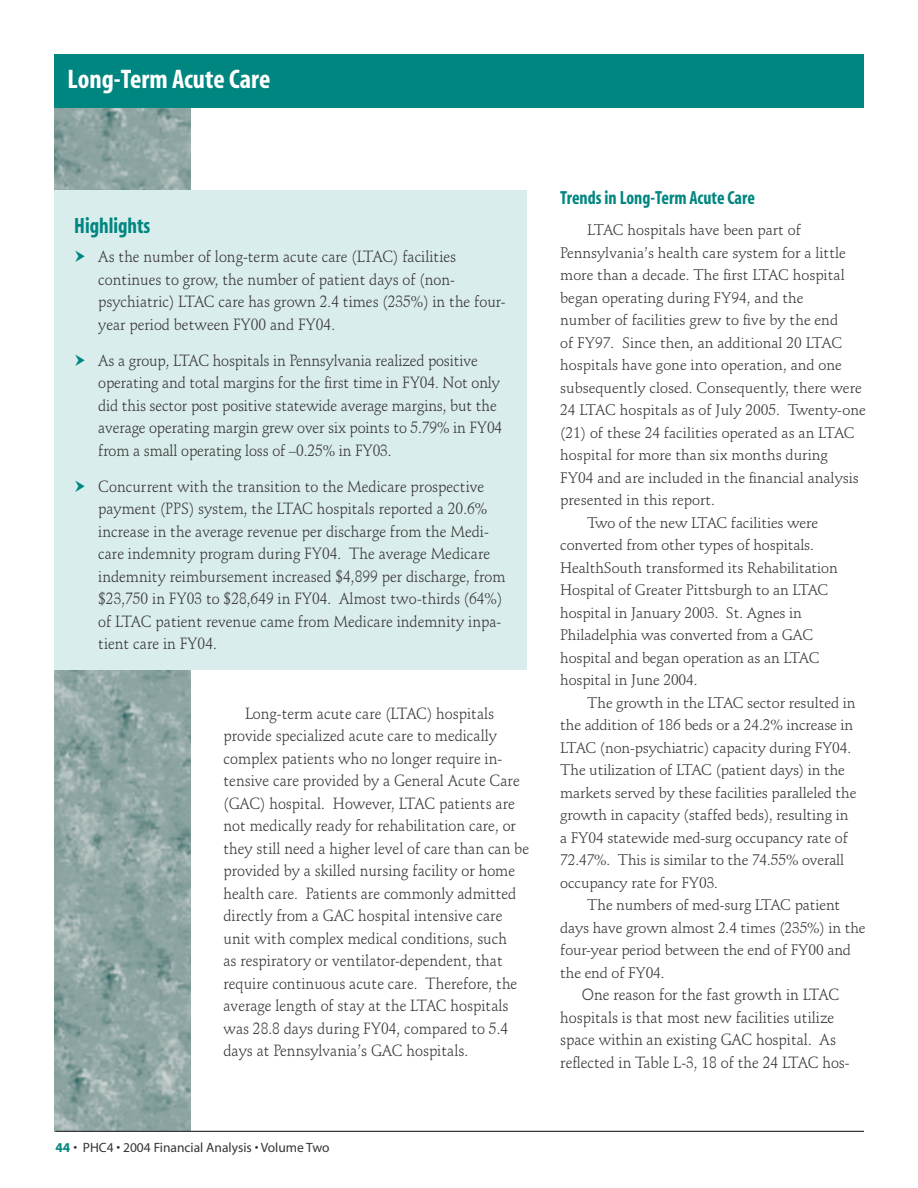
<style>
.page{position:relative;width:918px;height:1188px;background:#fff}
.page>*{position:absolute;margin:0;border:0;box-sizing:border-box;transform-origin:0 0}
.t1{font:700 condensed 27px "Myriad";color:#fff}
.t2{font:700 condensed 22.2px "Myriad";color:#008680;scale:.94 1}
.t3{font:700 condensed 19.05px "Myriad";color:#008680;scale:.94 1}
.t4{font:15.9px/22.5px "Schneidler BT";color:#373535;scale:.94 1}
.t5{font:15px "Schneidler BT";letter-spacing:-.01em;color:#373535}
.t6{font:13.5px "Myriad";color:#373535}
.s1{font-weight:700;color:#008680}
</style>
<div class="page">
<img style="left:55px;top:108px;width:136px;height:1024px">
<hr style="left:56px;top:1131px;width:808px;height:1px;background:#373535">
<div style="left:54px;top:54px;width:810px;height:54px;background:#008680"></div>
<div style="left:54px;top:190px;width:472px;height:480px;background:#d9edec"></div>
<h1 class="t1" style="left:68px;top:65px;width:204px">Long-Term Acute Care</h1>
<h2 class="t2" style="left:74px;top:214px;width:83px">Highlights</h2>
<p class="t4" style="left:98px;top:245px;width:435px">As the number of long-term acute care (LTAC) facilities continues to grow, the number of patient days of (non&shy;psychiatric) LTAC care has grown 2.4 times (235%) in the four&shy;year period between FY00 and FY04.</p>
<p class="t4" style="left:98px;top:349px;width:431px">As a group, LTAC hospitals in Pennsylvania realized positive operating and total margins for the first time in FY04. Not only did this sector post positive statewide average margins, but the average operating margin grew over six points to 5.79% in FY04 from a small operating loss of –0.25% in FY03.</p>
<p class="t4" style="left:98px;top:475px;width:435px">Concurrent with the transition to the Medicare prospective payment (PPS) system, the LTAC hospitals reported a 20.6% increase in the average revenue per discharge from the Medi&shy;care indemnity program during FY04. The average Medicare indemnity reimbursement increased $4,899 per discharge, from $23,750 in FY03 to $28,649 in FY04. Almost two-thirds (64%) of LTAC patient revenue came from Medicare indemnity inpa&shy;tient care in FY04.</p>
<p class="t4" style="left:224px;top:702px;width:327px;text-indent:22px">Long-term acute care (LTAC) hospitals provide specialized acute care to medically complex patients who no longer require in&shy;tensive care provided by a General Acute Care (GAC) hospital. However, LTAC patients are not medically ready for rehabilitation care, or they still need a higher level of care than can be provided by a skilled nursing facility or home health care. Patients are commonly admitted directly from a GAC hospital intensive care unit with complex medical conditions, such<br>as respiratory or ventilator-dependent, that require continuous acute care. Therefore, the average length of stay at the LTAC hospitals was 28.8 days during FY04, compared to 5.4 days at Pennsylvania’s GAC hospitals.</p>
<p class="t6" style="left:56px;top:1141px;width:276px"><span class="s1">44</span> • PHC4 • 2004 Financial Analysis • Volume Two</p>
<p class="t3" style="left:560px;top:188px;width:209px">Trends in Long-Term Acute Care</p>
<p class="t5" style="left:587px;top:221px;width:215px">LTAC hospitals have been part of</p>
<p class="t5" style="left:560px;top:243px;width:287px">Pennsylvania’s health care system for a little</p>
<p class="t5" style="left:560px;top:266px;width:286px">more than a decade. The first LTAC hospital</p>
<p class="t5" style="left:560px;top:288px;width:245px">began operating during FY94, and the</p>
<p class="t5" style="left:560px;top:311px;width:279px">number of facilities grew to five by the end</p>
<p class="t5" style="left:560px;top:333px;width:284px">of FY97. Since then, an additional 20 LTAC</p>
<p class="t5" style="left:560px;top:356px;width:283px">hospitals have gone into operation, and one</p>
<p class="t5" style="left:560px;top:378px;width:303px">subsequently closed. Consequently, there were</p>
<p class="t5" style="left:560px;top:401px;width:307px">24 LTAC hospitals as of July 2005. Twenty-one</p>
<p class="t5" style="left:560px;top:423px;width:296px">(21) of these 24 facilities operated as an LTAC</p>
<p class="t5" style="left:560px;top:446px;width:269px">hospital for more than six months during</p>
<p class="t5" style="left:560px;top:468px;width:300px">FY04 and are included in the financial analysis</p>
<p class="t5" style="left:560px;top:491px;width:156px">presented in this report.</p>
<p class="t5" style="left:587px;top:513px;width:232px">Two of the new LTAC facilities were</p>
<p class="t5" style="left:560px;top:536px;width:255px">converted from other types of hospitals.</p>
<p class="t5" style="left:560px;top:558px;width:279px">HealthSouth transformed its Rehabilitation</p>
<p class="t5" style="left:560px;top:581px;width:270px">Hospital of Greater Pittsburgh to an LTAC</p>
<p class="t5" style="left:560px;top:603px;width:243px">hospital in January 2003. St. Agnes in</p>
<p class="t5" style="left:560px;top:626px;width:255px">Philadelphia was converted from a GAC</p>
<p class="t5" style="left:560px;top:648px;width:261px">hospital and began operation as an LTAC</p>
<p class="t5" style="left:560px;top:671px;width:139px">hospital in June 2004.</p>
<p class="t5" style="left:587px;top:693px;width:270px">The growth in the LTAC sector resulted in</p>
<p class="t5" style="left:560px;top:716px;width:295px">the addition of 186 beds or a 24.2% increase in</p>
<p class="t5" style="left:560px;top:738px;width:293px">LTAC (non-psychiatric) capacity during FY04.</p>
<p class="t5" style="left:560px;top:761px;width:286px">The utilization of LTAC (patient days) in the</p>
<p class="t5" style="left:560px;top:783px;width:298px">markets served by these facilities paralleled the</p>
<p class="t5" style="left:560px;top:806px;width:290px">growth in capacity (staffed beds), resulting in</p>
<p class="t5" style="left:560px;top:828px;width:289px">a FY04 statewide med-surg occupancy rate of</p>
<p class="t5" style="left:560px;top:851px;width:286px">72.47%. This is similar to the 74.55% overall</p>
<p class="t5" style="left:560px;top:873px;width:159px">occupancy rate for FY03.</p>
<p class="t5" style="left:587px;top:896px;width:255px">The numbers of med-surg LTAC patient</p>
<p class="t5" style="left:560px;top:918px;width:307px">days have grown almost 2.4 times (235%) in the</p>
<p class="t5" style="left:560px;top:941px;width:292px">four-year period between the end of FY00 and</p>
<p class="t5" style="left:560px;top:963px;width:106px">the end of FY04.</p>
<p class="t4" style="left:560px;top:983px;width:309px;text-indent:22px">One reason for the fast growth in LTAC hospitals is that most new facilities utilize space within an existing GAC hospital. As reflected in Table L-3, 18 of the 24 LTAC hos-</p>
</div>
